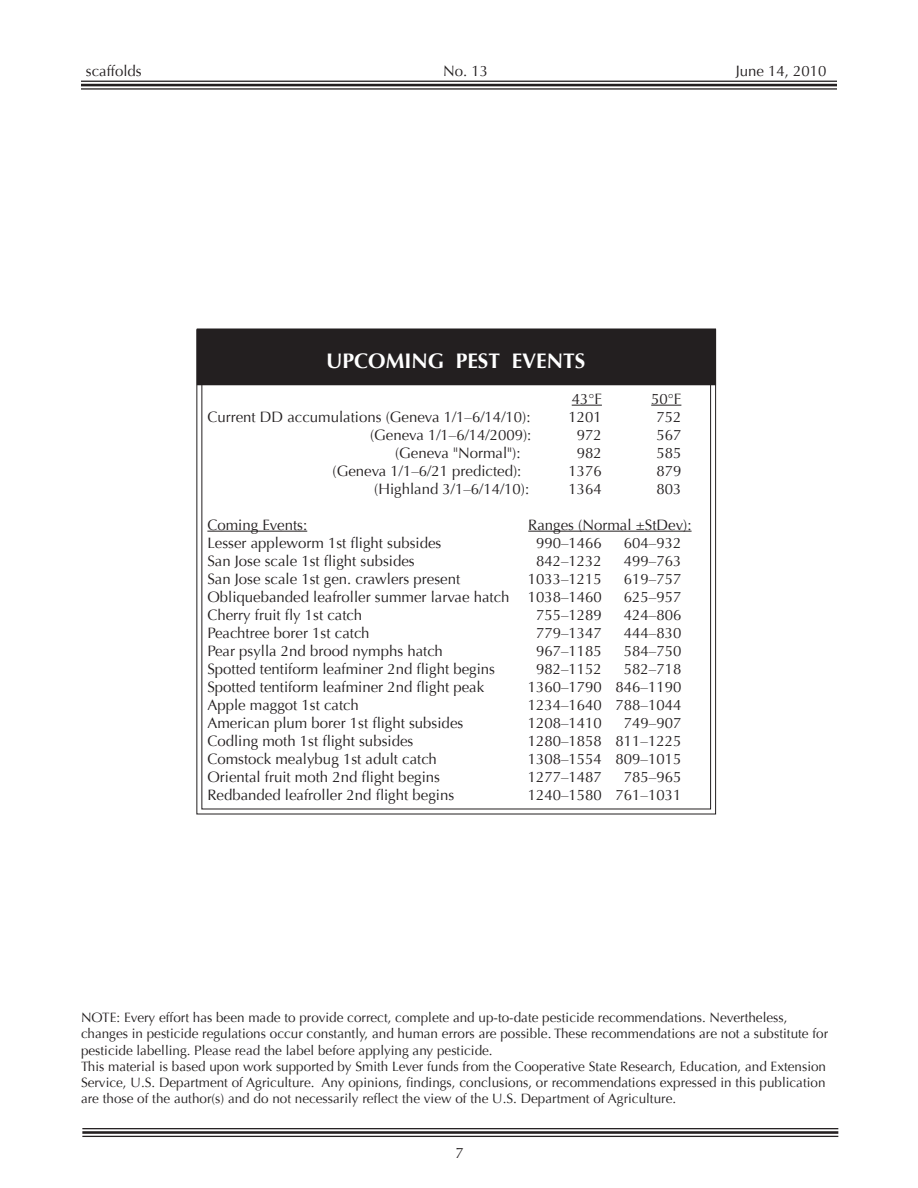
<style>
.page{position:relative;width:918px;height:1188px;background:#fff}
.page>*{position:absolute;margin:0;border:0;box-sizing:border-box;transform-origin:0 0}
.t1{font:700 21px "Optima";color:#fff}
.t2{font:15px "Optima";color:#231f20}
.t3{font:13.5px/16.2px "Optima";color:#231f20}
</style>
<div class="page">
<hr style="left:81px;top:81px;width:756px;height:1px;background:#231f20">
<hr style="left:81px;top:84px;width:756px;height:2px;background:#231f20">
<hr style="left:81px;top:88px;width:756px;height:2px;background:#231f20">
<hr style="left:82px;top:1128px;width:756px;height:1px;background:#231f20">
<hr style="left:82px;top:1131px;width:756px;height:3px;background:#231f20">
<hr style="left:82px;top:1136px;width:756px;height:1px;background:#231f20">
<svg style="left:196px;top:329px;width:521px;height:486px"></svg>
<div style="left:198px;top:330px;width:517px;height:54px;background:#231f20"></div>
<div style="left:197px;top:328px;width:519px;height:57px;border:3px solid #231f20"></div>
<hr style="left:572px;top:405px;width:30px;height:1px;background:#231f20">
<hr style="left:651px;top:405px;width:30px;height:1px;background:#231f20">
<hr style="left:207px;top:531px;width:100px;height:1px;background:#231f20">
<hr style="left:528px;top:531px;width:164px;height:1px;background:#231f20">
<p class="t2" style="left:86px;top:63px;width:57px">scaffolds</p>
<p class="t2" style="left:443px;top:63px;width:47px">No. 13</p>
<p class="t2" style="left:736px;top:63px;width:92px">June 14, 2010</p>
<h1 class="t1" style="left:326px;top:348px;width:261px">UPCOMING PEST EVENTS</h1>
<p class="t2" style="left:572px;top:390px;width:32px">43°F</p>
<p class="t2" style="left:651px;top:390px;width:32px">50°F</p>
<p class="t2" style="left:207px;top:408px;width:325px">Current DD accumulations (Geneva 1/1–6/14/10):</p>
<p class="t2" style="left:569px;top:408px;width:35px">1201</p>
<p class="t2" style="left:656px;top:408px;width:27px">752</p>
<p class="t2" style="left:370px;top:426px;width:163px">(Geneva 1/1–6/14/2009):</p>
<p class="t2" style="left:577px;top:426px;width:27px">972</p>
<p class="t2" style="left:656px;top:426px;width:27px">567</p>
<p class="t2" style="left:395px;top:444px;width:127px">(Geneva "Normal"):</p>
<p class="t2" style="left:577px;top:444px;width:27px">982</p>
<p class="t2" style="left:656px;top:444px;width:27px">585</p>
<p class="t2" style="left:333px;top:462px;width:190px">(Geneva 1/1–6/21 predicted):</p>
<p class="t2" style="left:569px;top:462px;width:35px">1376</p>
<p class="t2" style="left:656px;top:462px;width:27px">879</p>
<p class="t2" style="left:374px;top:480px;width:157px">(Highland 3/1–6/14/10):</p>
<p class="t2" style="left:569px;top:480px;width:35px">1364</p>
<p class="t2" style="left:656px;top:480px;width:27px">803</p>
<p class="t2" style="left:207px;top:516px;width:101px">Coming Events:</p>
<p class="t2" style="left:528px;top:516px;width:165px">Ranges (Normal ±StDev):</p>
<p class="t2" style="left:207px;top:534px;width:236px">Lesser appleworm 1st flight subsides</p>
<p class="t2" style="left:536px;top:534px;width:67px">990–1466</p>
<p class="t2" style="left:624px;top:534px;width:59px">604–932</p>
<p class="t2" style="left:207px;top:552px;width:209px">San Jose scale 1st flight subsides</p>
<p class="t2" style="left:536px;top:552px;width:67px">842–1232</p>
<p class="t2" style="left:624px;top:552px;width:59px">499–763</p>
<p class="t2" style="left:207px;top:570px;width:254px">San Jose scale 1st gen. crawlers present</p>
<p class="t2" style="left:528px;top:570px;width:76px">1033–1215</p>
<p class="t2" style="left:624px;top:570px;width:59px">619–757</p>
<p class="t2" style="left:207px;top:588px;width:396px">Obliquebanded leafroller summer larvae hatch 1038–1460</p>
<p class="t2" style="left:624px;top:588px;width:59px">625–957</p>
<p class="t2" style="left:207px;top:606px;width:156px">Cherry fruit fly 1st catch</p>
<p class="t2" style="left:536px;top:606px;width:67px">755–1289</p>
<p class="t2" style="left:624px;top:606px;width:59px">424–806</p>
<p class="t2" style="left:207px;top:624px;width:164px">Peachtree borer 1st catch</p>
<p class="t2" style="left:536px;top:624px;width:67px">779–1347</p>
<p class="t2" style="left:624px;top:624px;width:59px">444–830</p>
<p class="t2" style="left:207px;top:642px;width:237px">Pear psylla 2nd brood nymphs hatch</p>
<p class="t2" style="left:536px;top:642px;width:67px">967–1185</p>
<p class="t2" style="left:624px;top:642px;width:59px">584–750</p>
<p class="t2" style="left:207px;top:660px;width:289px">Spotted tentiform leafminer 2nd flight begins</p>
<p class="t2" style="left:536px;top:660px;width:67px">982–1152</p>
<p class="t2" style="left:624px;top:660px;width:59px">582–718</p>
<p class="t2" style="left:207px;top:678px;width:278px">Spotted tentiform leafminer 2nd flight peak</p>
<p class="t2" style="left:528px;top:678px;width:155px">1360–1790 846–1190</p>
<p class="t2" style="left:207px;top:696px;width:153px">Apple maggot 1st catch</p>
<p class="t2" style="left:528px;top:696px;width:155px">1234–1640 788–1044</p>
<p class="t2" style="left:207px;top:714px;width:257px">American plum borer 1st flight subsides</p>
<p class="t2" style="left:528px;top:714px;width:76px">1208–1410</p>
<p class="t2" style="left:624px;top:714px;width:59px">749–907</p>
<p class="t2" style="left:207px;top:732px;width:207px">Codling moth 1st flight subsides</p>
<p class="t2" style="left:528px;top:732px;width:155px">1280–1858 811–1225</p>
<p class="t2" style="left:207px;top:750px;width:231px">Comstock mealybug 1st adult catch</p>
<p class="t2" style="left:528px;top:750px;width:155px">1308–1554 809–1015</p>
<p class="t2" style="left:207px;top:768px;width:234px">Oriental fruit moth 2nd flight begins</p>
<p class="t2" style="left:528px;top:768px;width:76px">1277–1487</p>
<p class="t2" style="left:624px;top:768px;width:59px">785–965</p>
<p class="t2" style="left:207px;top:786px;width:248px">Redbanded leafroller 2nd flight begins</p>
<p class="t2" style="left:528px;top:786px;width:155px">1240–1580 761–1031</p>
<p class="t3" style="left:81px;top:1010px;width:749px">NOTE: Every effort has been made to provide correct, complete and up-to-date pesticide recommendations. Nevertheless, changes in pesticide regulations occur constantly, and human errors are possible. These recommendations are not a substitute for pesticide labelling. Please read the label before applying any pesticide.<br>This material is based upon work supported by Smith Lever funds from the Cooperative State Research, Education, and Extension Service, U.S. Department of Agriculture. Any opinions, findings, conclusions, or recommendations expressed in this publication are those of the author(s) and do not necessarily reflect the view of the U.S. Department of Agriculture.</p>
<p class="t2" style="left:455px;top:1144px;width:10px">7</p>
</div>
